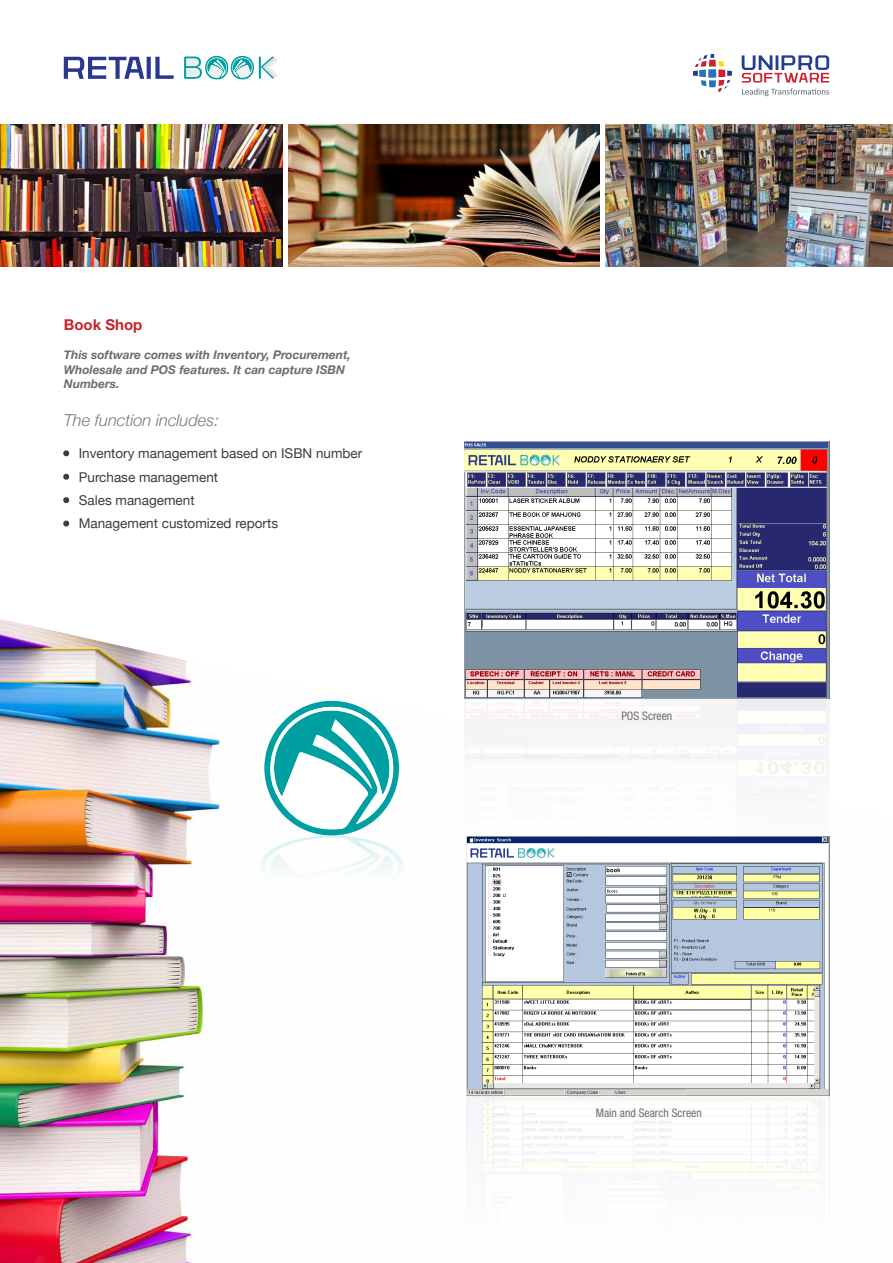
<style>
.page{position:relative;width:893px;height:1263px;background:#fff}
.page>*{position:absolute;margin:0;border:0;box-sizing:border-box;transform-origin:0 0}
.t1{font:italic 300 16.5px "Helvetica Neue";color:#77787b}
.t2{font:700 15px "Helvetica Neue LT Std";color:#c4262d}
.t3{font:13.5px "Helvetica Neue";color:#3d3c3e}
.t4{font:italic 700 12px/14.4px "Helvetica Neue";color:#6b6c6f}
.t5{font:condensed 11.7px "Helvetica Neue LT Std";color:#6d6e71}
</style>
<div class="page">
<svg style="left:693px;top:54px;width:39px;height:38px"></svg>
<div style="left:709px;top:60px;width:7px;height:7px;background:#cf202e"></div>
<div style="left:709px;top:80px;width:7px;height:7px;background:#2574bb"></div>
<svg style="left:742px;top:55px;width:87px;height:41px"></svg>
<img style="left:0;top:613px;width:830px;height:650px">
<img style="left:0;top:125px;width:282px;height:141px">
<img style="left:288px;top:125px;width:312px;height:141px">
<img style="left:606px;top:125px;width:287px;height:141px">
<svg style="left:64px;top:57px;width:80px;height:22px"></svg>
<svg style="left:147px;top:57px;width:4px;height:22px"></svg>
<svg style="left:155px;top:57px;width:19px;height:22px"></svg>
<svg style="left:184px;top:55px;width:70px;height:25px"></svg>
<hr style="left:259px;top:57px;width:2px;height:22px;background:#009fa2">
<svg style="left:261px;top:57px;width:16px;height:22px"></svg>
<svg style="left:63px;top:450px;width:7px;height:7px"></svg>
<svg style="left:63px;top:473px;width:7px;height:7px"></svg>
<svg style="left:63px;top:497px;width:7px;height:7px"></svg>
<svg style="left:63px;top:520px;width:7px;height:7px"></svg>
<img style="left:464px;top:441px;width:365px;height:438px">
<img style="left:466px;top:836px;width:363px;height:427px">
<svg style="left:259px;top:701px;width:145px;height:196px"></svg>
<p class="t2" style="left:64px;top:316px;width:80px">Book Shop</p>
<p class="t4" style="left:64px;top:348px;width:289px">This software comes with Inventory, Procurement,<br>Wholesale and POS features. It can capture ISBN<br>Numbers.</p>
<p class="t1" style="left:64px;top:407px;width:157px">The function includes:</p>
<p class="t3" style="left:64px;top:444px;width:300px">• Inventory management based on ISBN number</p>
<p class="t3" style="left:64px;top:467px;width:156px">• Purchase management</p>
<p class="t3" style="left:64px;top:490px;width:132px">• Sales management</p>
<p class="t3" style="left:64px;top:514px;width:216px">• Management customized reports</p>
<p class="t5" style="left:621px;top:709px;width:52px">POS Screen</p>
<p class="t5" style="left:596px;top:1106px;width:108px">Main and Search Screen</p>
</div>
